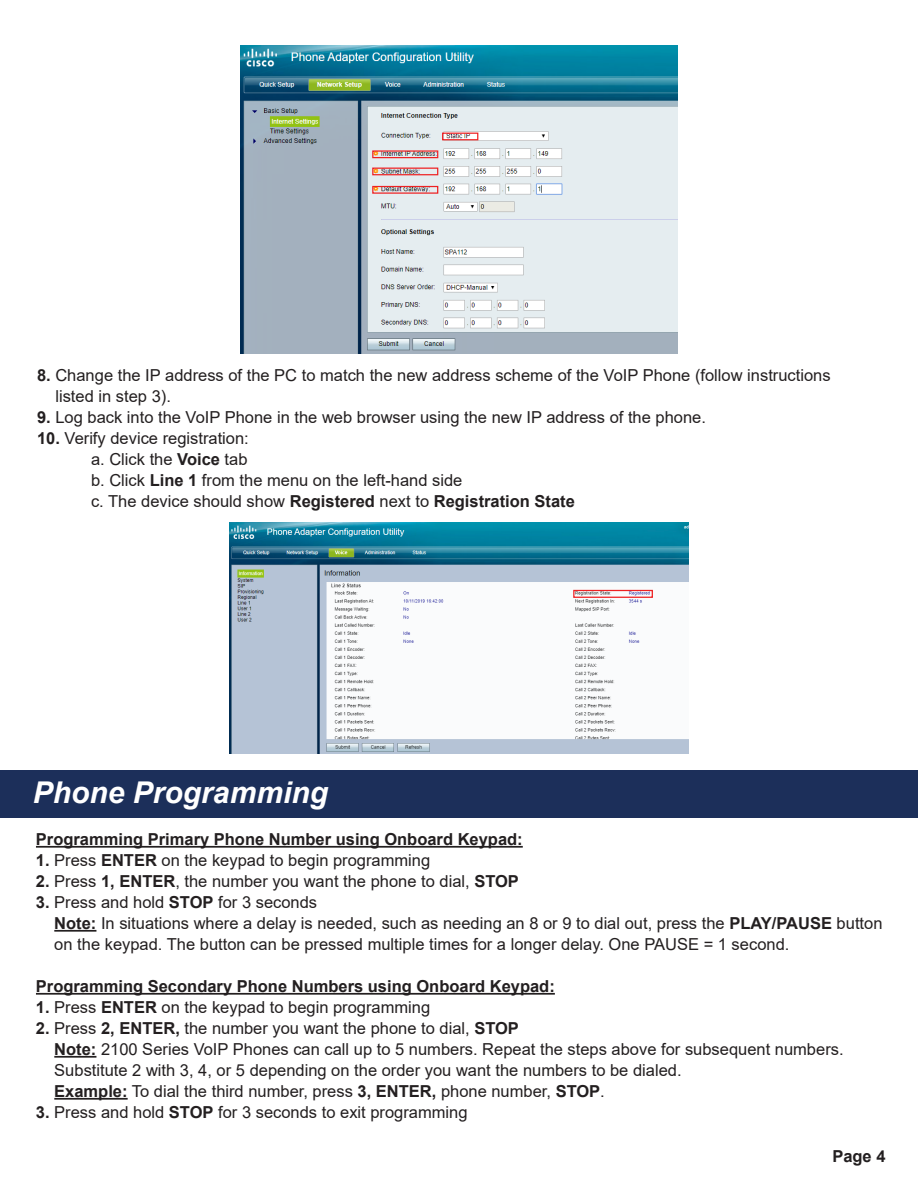
<style>
.page{position:relative;width:918px;height:1188px;background:#fff}
.page>*{position:absolute;margin:0;border:0;box-sizing:border-box;transform-origin:0 0}
.t1{font:italic 700 30px "Arial";color:#fff}
.t2{font:16.5px/21px "Arial";color:#231f20}
.t3{font:700 16.5px "Arial";color:#231f20}
.s1{font-weight:700}
</style>
<div class="page">
<img style="left:240px;top:46px;width:438px;height:308px">
<img style="left:229px;top:523px;width:460px;height:231px">
<div style="left:0;top:770px;width:918px;height:48px;background:#1c2f5a"></div>
<div style="left:442px;top:133px;width:36px;height:7px;border:1px solid #ee2123"></div>
<div style="left:372px;top:150px;width:66px;height:8px;border:1px solid #ee2123"></div>
<div style="left:372px;top:168px;width:66px;height:7px;border:1px solid #ee2123"></div>
<div style="left:372px;top:186px;width:66px;height:8px;border:1px solid #ee2123"></div>
<div style="left:573px;top:590px;width:80px;height:8px;border:1px solid #ee2123"></div>
<hr style="left:36px;top:846px;width:487px;height:2px;background:#231f20">
<hr style="left:54px;top:930px;width:42px;height:2px;background:#231f20">
<hr style="left:36px;top:993px;width:519px;height:2px;background:#231f20">
<hr style="left:54px;top:1056px;width:42px;height:2px;background:#231f20">
<hr style="left:54px;top:1098px;width:74px;height:2px;background:#231f20">
<p class="t2" style="left:37px;top:364px;width:795px"><span class="s1">8.</span> Change the IP address of the PC to match the new address scheme of the VoIP Phone (follow instructions</p>
<p class="t2" style="left:55px;top:385px;width:117px">listed in step 3).</p>
<p class="t2" style="left:37px;top:406px;width:671px"><span class="s1">9.</span> Log back into the VoIP Phone in the web browser using the new IP address of the phone.</p>
<p class="t2" style="left:37px;top:427px;width:213px"><span class="s1">10.</span> Verify device registration:</p>
<p class="t2" style="left:91px;top:448px;width:158px">a. Click the <span class="s1">Voice</span> tab</p>
<p class="t2" style="left:91px;top:469px;width:373px">b. Click <span class="s1">Line 1</span> from the menu on the left-hand side</p>
<p class="t2" style="left:91px;top:490px;width:485px">c. The device should show <span class="s1">Registered</span> next to <span class="s1">Registration State</span></p>
<p class="t1" style="left:33px;top:773px;width:297px">Phone Programming</p>
<p class="t3" style="left:36px;top:828px;width:488px">Programming Primary Phone Number using Onboard Keypad:</p>
<p class="t2" style="left:36px;top:850px;width:396px"><span class="s1">1.</span> Press <span class="s1">ENTER</span> on the keypad to begin programming</p>
<p class="t2" style="left:36px;top:871px;width:485px"><span class="s1">2.</span> Press <span class="s1">1, ENTER</span>, the number you want the phone to dial, <span class="s1">STOP</span></p>
<p class="t2" style="left:36px;top:892px;width:283px"><span class="s1">3.</span> Press and hold <span class="s1">STOP</span> for 3 seconds</p>
<p class="t2" style="left:54px;top:913px;width:830px"><span class="s1">Note:</span> In situations where a delay is needed, such as needing an 8 or 9 to dial out, press the <span class="s1">PLAY/PAUSE</span> button</p>
<p class="t2" style="left:54px;top:934px;width:737px">on the keypad. The button can be pressed multiple times for a longer delay. One PAUSE = 1 second.</p>
<p class="t3" style="left:36px;top:975px;width:520px">Programming Secondary Phone Numbers using Onboard Keypad:</p>
<p class="t2" style="left:36px;top:997px;width:396px"><span class="s1">1.</span> Press <span class="s1">ENTER</span> on the keypad to begin programming</p>
<p class="t2" style="left:36px;top:1018px;width:485px"><span class="s1">2.</span> Press <span class="s1">2, ENTER,</span> the number you want the phone to dial, <span class="s1">STOP</span></p>
<p class="t2" style="left:54px;top:1039px;width:791px"><span class="s1">Note:</span> 2100 Series VoIP Phones can call up to 5 numbers. Repeat the steps above for subsequent numbers.<br>Substitute 2 with 3, 4, or 5 depending on the order you want the numbers to be dialed.</p>
<p class="t2" style="left:54px;top:1081px;width:552px"><span class="s1">Example:</span> To dial the third number, press <span class="s1">3, ENTER,</span> phone number, <span class="s1">STOP</span>.</p>
<p class="t2" style="left:36px;top:1102px;width:433px"><span class="s1">3.</span> Press and hold <span class="s1">STOP</span> for 3 seconds to exit programming</p>
<p class="t3" style="left:832px;top:1144px;width:55px">Page 4</p>
</div>
